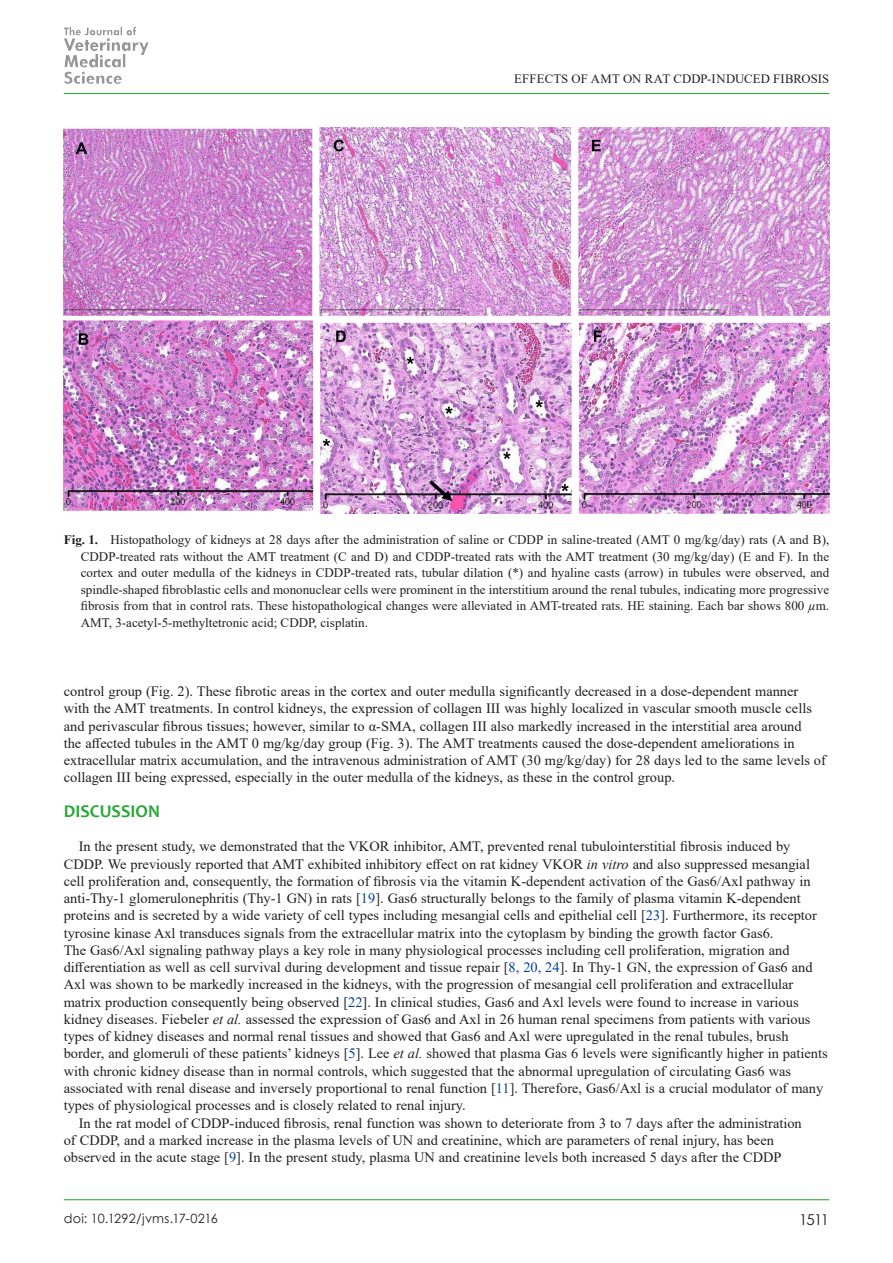
<style>
.page{position:relative;width:893px;height:1263px;background:#fff}
.page>*{position:absolute;margin:0;border:0;box-sizing:border-box;transform-origin:0 0}
.t1{font:700 18px "Candara";color:#2aa738}
.t2{font:15px "Century Gothic";color:#231f20}
.t3{font:14.25px/17.2px "Times New Roman";color:#231f20}
.t4{font:13.05px/16.5px "Times New Roman";color:#231f20;text-align:justify}
.t5{font:12.75px "Times New Roman";letter-spacing:.01em;color:#231f20}
.t6{font:12.75px "Century Gothic";letter-spacing:.02em;color:#231f20}
.s1{font-weight:700}
.s2{font-style:italic}
.s3{color:#003f98}
</style>
<div class="page">
<img style="left:64px;top:27px;width:74px;height:24px">
<hr style="left:64px;top:93px;width:765px;height:1px;background:#2aa738">
<hr style="left:64px;top:1199px;width:765px;height:1px;background:#2aa738">
<img style="left:64px;top:128px;width:765px;height:385px">
<p class="t5" style="left:514px;top:70px;width:316px">EFFECTS OF AMT ON RAT CDDP-INDUCED FIBROSIS</p>
<p class="t4" style="left:81px;top:531px;width:750px;text-indent:-17px"><span class="s1">Fig. 1.</span> Histopathology of kidneys at 28 days after the administration of saline or CDDP in saline-treated (AMT 0 mg/kg/day) rats (A and B), CDDP-treated rats without the AMT treatment (C and D) and CDDP-treated rats with the AMT treatment (30 mg/kg/day) (E and F). In the cortex and outer medulla of the kidneys in CDDP-treated rats, tubular dilation (*) and hyaline casts (arrow) in tubules were observed, and spindle-shaped fibroblastic cells and mononuclear cells were prominent in the interstitium around the renal tubules, indicating more progressive fibrosis from that in control rats. These histopathological changes were alleviated in AMT-treated rats. HE staining. Each bar shows 800 <span class="s2">µ</span>m.<br>AMT, 3-acetyl-5-methyltetronic acid; CDDP, cisplatin.</p>
<p class="t3" style="left:64px;top:682px;width:764px">control group (Fig. 2). These fibrotic areas in the cortex and outer medulla significantly decreased in a dose-dependent manner with the AMT treatments. In control kidneys, the expression of collagen III was highly localized in vascular smooth muscle cells and perivascular fibrous tissues; however, similar to α-SMA, collagen III also markedly increased in the interstitial area around<br>the affected tubules in the AMT 0 mg/kg/day group (Fig. 3). The AMT treatments caused the dose-dependent ameliorations in extracellular matrix accumulation, and the intravenous administration of AMT (30 mg/kg/day) for 28 days led to the same levels of collagen III being expressed, especially in the outer medulla of the kidneys, as these in the control group.</p>
<p class="t1" style="left:64px;top:800px;width:98px">DISCUSSION</p>
<p class="t3" style="left:79px;top:837px;width:713px">In the present study, we demonstrated that the VKOR inhibitor, AMT, prevented renal tubulointerstitial fibrosis induced by</p>
<p class="t3" style="left:64px;top:855px;width:748px">CDDP. We previously reported that AMT exhibited inhibitory effect on rat kidney VKOR <span class="s2">in vitro</span> and also suppressed mesangial</p>
<p class="t3" style="left:64px;top:872px;width:748px">cell proliferation and, consequently, the formation of fibrosis via the vitamin K-dependent activation of the Gas6/Axl pathway in</p>
<p class="t3" style="left:64px;top:889px;width:738px">anti-Thy-1 glomerulonephritis (Thy-1 GN) in rats [<span class="s3">19</span>]. Gas6 structurally belongs to the family of plasma vitamin K-dependent</p>
<p class="t3" style="left:64px;top:906px;width:755px">proteins and is secreted by a wide variety of cell types including mesangial cells and epithelial cell [<span class="s3">23</span>]. Furthermore, its receptor</p>
<p class="t3" style="left:64px;top:924px;width:711px">tyrosine kinase Axl transduces signals from the extracellular matrix into the cytoplasm by binding the growth factor Gas6.</p>
<p class="t3" style="left:64px;top:941px;width:727px">The Gas6/Axl signaling pathway plays a key role in many physiological processes including cell proliferation, migration and</p>
<p class="t3" style="left:64px;top:958px;width:750px">differentiation as well as cell survival during development and tissue repair [<span class="s3">8, 20, 24</span>]. In Thy-1 GN, the expression of Gas6 and</p>
<p class="t3" style="left:64px;top:975px;width:731px">Axl was shown to be markedly increased in the kidneys, with the progression of mesangial cell proliferation and extracellular</p>
<p class="t3" style="left:64px;top:993px;width:736px">matrix production consequently being observed [<span class="s3">22</span>]. In clinical studies, Gas6 and Axl levels were found to increase in various</p>
<p class="t3" style="left:64px;top:1010px;width:748px">kidney diseases. Fiebeler <span class="s2">et al.</span> assessed the expression of Gas6 and Axl in 26 human renal specimens from patients with various</p>
<p class="t3" style="left:64px;top:1027px;width:726px">types of kidney diseases and normal renal tissues and showed that Gas6 and Axl were upregulated in the renal tubules, brush</p>
<p class="t3" style="left:64px;top:1044px;width:765px">border, and glomeruli of these patients’ kidneys [<span class="s3">5</span>]. Lee <span class="s2">et al.</span> showed that plasma Gas 6 levels were significantly higher in patients</p>
<p class="t3" style="left:64px;top:1062px;width:729px">with chronic kidney disease than in normal controls, which suggested that the abnormal upregulation of circulating Gas6 was</p>
<p class="t3" style="left:64px;top:1079px;width:761px">associated with renal disease and inversely proportional to renal function [<span class="s3">11</span>]. Therefore, Gas6/Axl is a crucial modulator of many</p>
<p class="t3" style="left:64px;top:1096px;width:403px">types of physiological processes and is closely related to renal injury.</p>
<p class="t3" style="left:79px;top:1114px;width:725px">In the rat model of CDDP-induced fibrosis, renal function was shown to deteriorate from 3 to 7 days after the administration</p>
<p class="t3" style="left:64px;top:1131px;width:712px">of CDDP, and a marked increase in the plasma levels of UN and creatinine, which are parameters of renal injury, has been</p>
<p class="t3" style="left:64px;top:1148px;width:719px">observed in the acute stage [<span class="s3">9</span>]. In the present study, plasma UN and creatinine levels both increased 5 days after the CDDP</p>
<p class="t6" style="left:64px;top:1209px;width:156px">doi: 10.1292/jvms.17-0216</p>
<p class="t2" style="left:799px;top:1209px;width:32px">1511</p>
</div>
